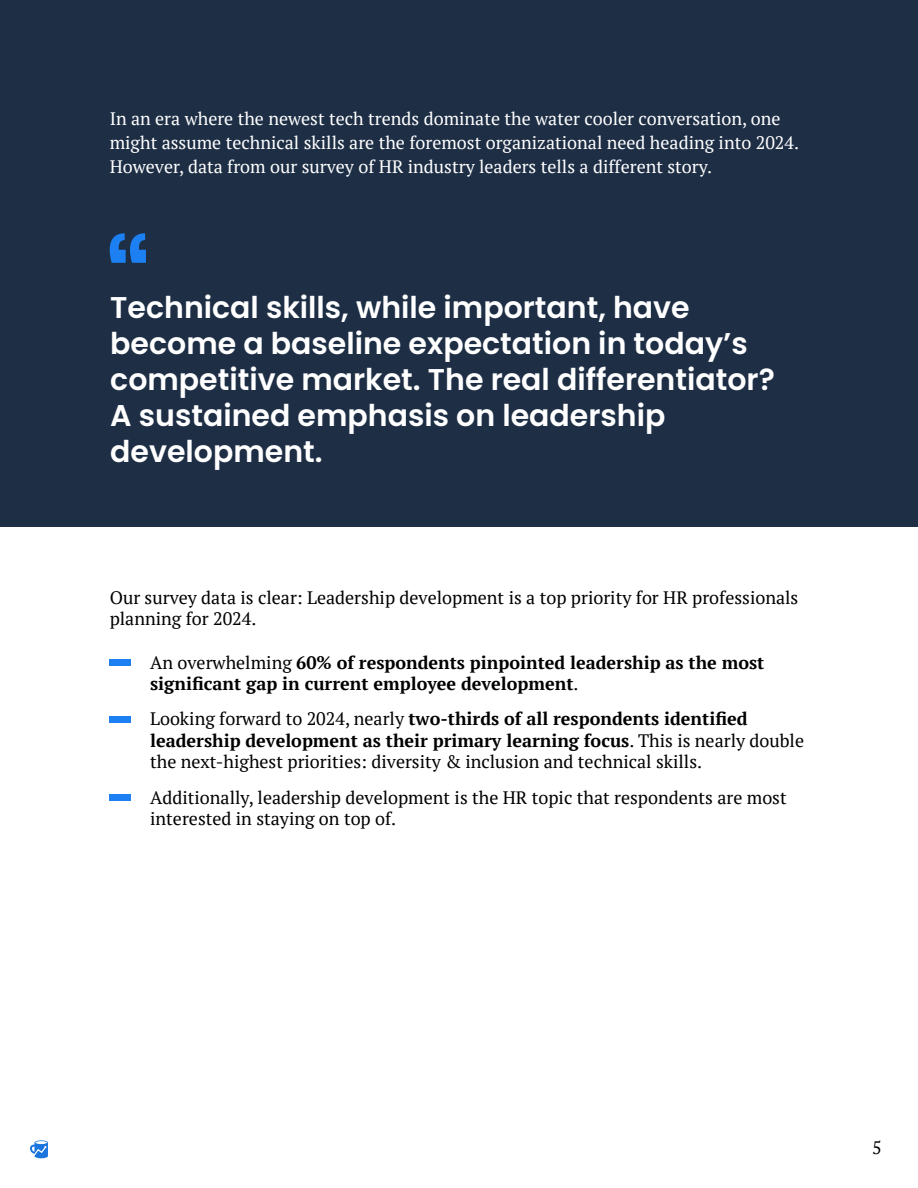
<style>
.page{position:relative;width:918px;height:1188px;background:#fff}
.page>*{position:absolute;margin:0;border:0;box-sizing:border-box;transform-origin:0 0}
.t1{font:600 30px/36px "Poppins";color:#fff}
.t2{font:18px/21.6px "PT Serif";color:#000}
.t3{font:18px/24px "PT Serif";color:#fff}
.t4{font:700 18px/21.6px "PT Serif";color:#000}
.s1{font-weight:400}
.s2{font-weight:700}
</style>
<div class="page">
<div style="left:0;top:0;width:918px;height:527px;background:#1d2e45"></div>
<svg style="left:110px;top:233px;width:36px;height:30px"></svg>
<svg style="left:30px;top:1140px;width:18px;height:18px"></svg>
<div style="left:110px;top:659px;width:21px;height:7px;background:#1c80f2"></div>
<div style="left:110px;top:717px;width:21px;height:6px;background:#1c80f2"></div>
<div style="left:110px;top:794px;width:21px;height:7px;background:#1c80f2"></div>
<p class="t3" style="left:110px;top:106px;width:691px">In an era where the newest tech trends dominate the water cooler conversation, one might assume technical skills are the foremost organizational need heading into 2024.<br>However, data from our survey of HR industry leaders tells a different story.</p>
<h1 class="t1" style="left:110px;top:290px;width:666px">Technical skills, while important, have become a baseline expectation in today’s competitive market. The real differentiator?<br>A sustained emphasis on leadership development.</h1>
<p class="t2" style="left:110px;top:586px;width:690px">Our survey data is clear: Leadership development is a top priority for HR professionals planning for 2024.</p>
<p class="t4" style="left:150px;top:651px;width:616px"><span class="s1">An overwhelming</span> 60% of respondents pinpointed leadership as the most significant gap in current employee development<span class="s1">.</span></p>
<p class="t2" style="left:150px;top:708px;width:655px">Looking forward to 2024, nearly <span class="s2">two-thirds of all respondents identified leadership development as their primary learning focus</span>. This is nearly double the next-highest priorities: diversity &amp; inclusion and technical skills.</p>
<p class="t2" style="left:150px;top:786px;width:638px">Additionally, leadership development is the HR topic that respondents are most interested in staying on top of.</p>
<p class="t2" style="left:872px;top:1137px;width:11px">5</p>
</div>
